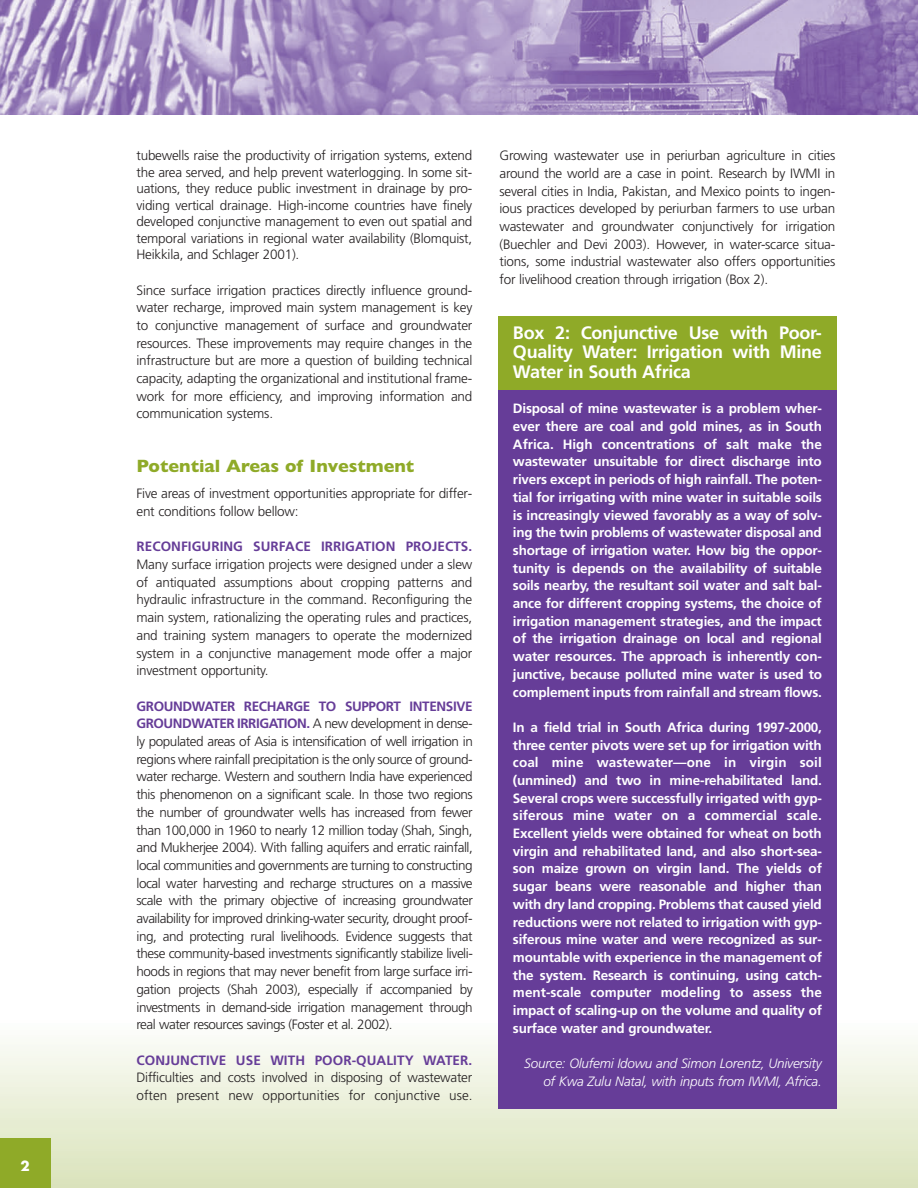
<style>
.page{position:relative;width:918px;height:1188px;background:#fff}
.page>*{position:absolute;margin:0;border:0;box-sizing:border-box;transform-origin:0 0}
.t1{font:700 18px/19.5px "Frutiger";letter-spacing:-.015em;color:#fff;text-align:justify}
.t2{font:700 18px "Gill Sans";color:#8faa28}
.t3{font:300 13.5px/17.7px "Frutiger";letter-spacing:-.015em;color:#231f20;text-align:justify}
.t4{font:700 13.5px/17.7px "Frutiger";letter-spacing:-.015em;color:#fff;text-align:justify}
.t5{font:italic 300 13.5px/17.7px "Frutiger";letter-spacing:-.015em;color:#fff;text-align:right}
.t6{font:700 13.5px "Frutiger";letter-spacing:.005em;color:#663d98}
.t7{font:700 13.5px "Futura";color:#fff}
.s1{font-weight:700;color:#663d98}
</style>
<div class="page">
<div style="left:0;top:1177px;width:918px;height:11px;background:#dbe3bd"></div>
<div style="left:0;top:1165px;width:918px;height:12px;background:#dde5c2"></div>
<div style="left:0;top:1153px;width:918px;height:12px;background:#dfe7c5"></div>
<div style="left:0;top:1144px;width:918px;height:12px;background:#e2e9ca"></div>
<div style="left:0;top:1132px;width:918px;height:12px;background:#e4ebce"></div>
<div style="left:0;top:1120px;width:918px;height:12px;background:#e6ecd1"></div>
<div style="left:0;top:1110px;width:918px;height:12px;background:#e8eed5"></div>
<div style="left:0;top:1101px;width:918px;height:12px;background:#ebf0d9"></div>
<div style="left:0;top:1089px;width:918px;height:12px;background:#edf1de"></div>
<div style="left:0;top:1079px;width:918px;height:13px;background:#f0f3e2"></div>
<div style="left:0;top:1068px;width:918px;height:12px;background:#f2f5e7"></div>
<div style="left:0;top:1058px;width:918px;height:12px;background:#f5f7eb"></div>
<div style="left:0;top:1049px;width:918px;height:12px;background:#f6f9ef"></div>
<div style="left:0;top:1039px;width:918px;height:12px;background:#f7f9f3"></div>
<div style="left:0;top:1030px;width:918px;height:12px;background:#fafbf7"></div>
<div style="left:0;top:1020px;width:918px;height:12px;background:#fcfdfb"></div>
<div style="left:0;top:1019px;width:918px;height:6px;background:#fff"></div>
<img style="left:0;top:0;width:918px;height:115px">
<div style="left:0;top:1138px;width:51px;height:50px;background:#8faa28"></div>
<div style="left:498px;top:317px;width:339px;height:73px;background:#8faa28"></div>
<div style="left:498px;top:390px;width:339px;height:719px;background:#663d98"></div>
<p class="t7" style="left:21px;top:1159px;width:11px">2</p>
<p class="t3" style="left:136px;top:148px;width:337px;line-height:16.5px">tubewells raise the productivity of irrigation systems, extend the area served, and help prevent waterlogging. In some sit&shy;uations, they reduce public investment in drainage by pro&shy;viding vertical drainage. High-income countries have finely developed conjunctive management to even out spatial and temporal variations in regional water availability (Blomquist, Heikkila, and Schlager 2001).</p>
<p class="t3" style="left:136px;top:282px;width:337px">Since surface irrigation practices directly influence ground&shy;water recharge, improved main system management is key to conjunctive management of surface and groundwater resources. These improvements may require changes in the infrastructure but are more a question of building technical capacity, adapting the organizational and institutional frame&shy;work for more efficiency, and improving information and communication systems.</p>
<h1 class="t2" style="left:136px;top:455px;width:279px">Potential Areas of Investment</h1>
<p class="t3" style="left:136px;top:486px;width:337px">Five areas of investment opportunities appropriate for differ&shy;ent conditions follow bellow:</p>
<p class="t6" style="left:136px;top:541px;width:337px">RECONFIGURING SURFACE IRRIGATION PROJECTS.</p>
<p class="t3" style="left:136px;top:557px;width:337px">Many surface irrigation projects were designed under a slew of antiquated assumptions about cropping patterns and hydraulic infrastructure in the command. Reconfiguring the main system, rationalizing the operating rules and practices, and training system managers to operate the modernized system in a conjunctive management mode offer a major investment opportunity.</p>
<p class="t3" style="left:136px;top:698px;width:338px"><span class="s1">GROUNDWATER RECHARGE TO SUPPORT INTENSIVE GROUNDWATER IRRIGATION.</span> A new development in dense&shy;ly populated areas of Asia is intensification of well irrigation in regions where rainfall precipitation is the only source of ground&shy;water recharge. Western and southern India have experienced this phenomenon on a significant scale. In those two regions the number of groundwater wells has increased from fewer than 100,000 in 1960 to nearly 12 million today (Shah, Singh, and Mukherjee 2004). With falling aquifers and erratic rainfall, local communities and governments are turning to constructing local water harvesting and recharge structures on a massive scale with the primary objective of increasing groundwater availability for improved drinking-water security, drought proof&shy;ing, and protecting rural livelihoods. Evidence suggests that these community-based investments significantly stabilize liveli&shy;hoods in regions that may never benefit from large surface irri&shy;gation projects (Shah 2003), especially if accompanied by investments in demand-side irrigation management through real water resources savings (Foster et al. 2002).</p>
<p class="t6" style="left:136px;top:1054px;width:337px">CONJUNCTIVE USE WITH POOR-QUALITY WATER.</p>
<p class="t3" style="left:136px;top:1070px;width:338px">Difficulties and costs involved in disposing of wastewater often present new opportunities for conjunctive use.</p>
<p class="t3" style="left:499px;top:148px;width:337px">Growing wastewater use in periurban agriculture in cities around the world are a case in point. Research by IWMI in several cities in India, Pakistan, and Mexico points to ingen&shy;ious practices developed by periurban farmers to use urban wastewater and groundwater conjunctively for irrigation (Buechler and Devi 2003). However, in water-scarce situa&shy;tions, some industrial wastewater also offers opportunities for livelihood creation through irrigation (Box 2).</p>
<h1 class="t1" style="left:513px;top:324px;width:310px">Box 2: Conjunctive Use with Poor-Quality Water: Irrigation with Mine Water in South Africa</h1>
<p class="t4" style="left:513px;top:401px;width:311px">Disposal of mine wastewater is a problem wher&shy;ever there are coal and gold mines, as in South Africa. High concentrations of salt make the wastewater unsuitable for direct discharge into rivers except in periods of high rainfall. The poten&shy;tial for irrigating with mine water in suitable soils is increasingly viewed favorably as a way of solv&shy;ing the twin problems of wastewater disposal and shortage of irrigation water. How big the oppor&shy;tunity is depends on the availability of suitable soils nearby, the resultant soil water and salt bal&shy;ance for different cropping systems, the choice of irrigation management strategies, and the impact of the irrigation drainage on local and regional water resources. The approach is inherently con&shy;junctive, because polluted mine water is used to complement inputs from rainfall and stream flows.</p>
<p class="t4" style="left:513px;top:719px;width:311px">In a field trial in South Africa during 1997-2000, three center pivots were set up for irrigation with coal mine wastewater—one in virgin soil (unmined) and two in mine-rehabilitated land.<br>Several crops were successfully irrigated with gyp&shy;siferous mine water on a commercial scale.<br>Excellent yields were obtained for wheat on both virgin and rehabilitated land, and also short-sea&shy;son maize grown on virgin land. The yields of sugar beans were reasonable and higher than with dry land cropping. Problems that caused yield reductions were not related to irrigation with gyp&shy;siferous mine water and were recognized as sur&shy;mountable with experience in the management of the system. Research is continuing, using catch&shy;ment-scale computer modeling to assess the impact of scaling-up on the volume and quality of surface water and groundwater.</p>
<p class="t5" style="left:524px;top:1056px;width:299px">Source: Olufemi Idowu and Simon Lorentz, University of Kwa Zulu Natal, with inputs from IWMI, Africa.</p>
</div>
